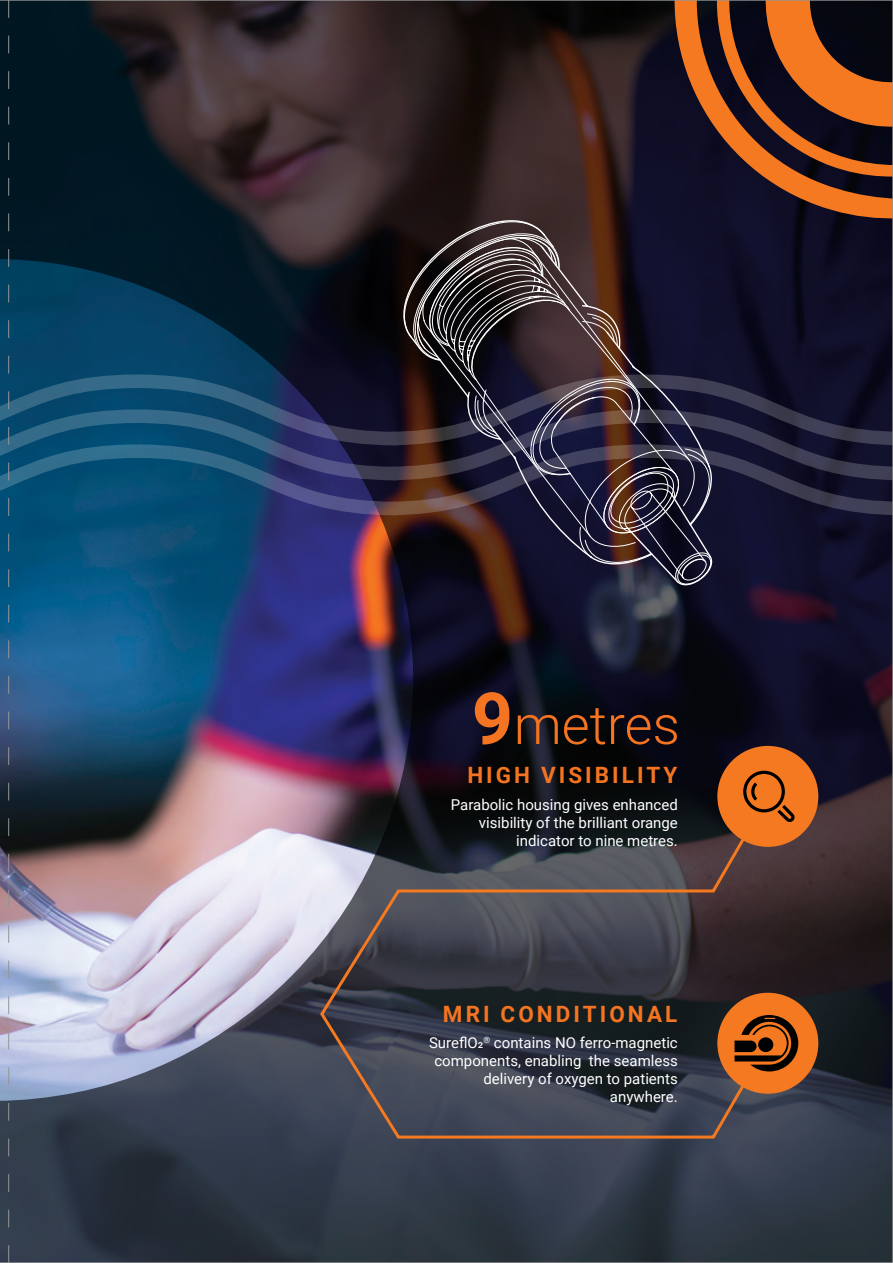
<style>
.page{position:relative;width:893px;height:1263px;background:#fff}
.page>*{position:absolute;margin:0;border:0;box-sizing:border-box;transform-origin:0 0}
.t1{font:300 54px "Roboto";color:#f47421}
.t2{font:700 22.5px "Roboto";letter-spacing:.135em;color:#f47421}
.t3{font:15px/18px "Roboto";color:#fff;text-align:right}
.s1{font-weight:700;font-size:72px}
</style>
<div class="page">
<img style="left:0;top:0;width:893px;height:1263px">
<h1 class="t1" style="left:472px;top:687px;width:210px"><span class="s1">9</span>metres</h1>
<h2 class="t2" style="left:467px;top:759px;width:212px">HIGH VISIBILITY</h2>
<p class="t3" style="left:451px;top:795px;width:228px">Parabolic housing gives enhanced visibility of the brilliant orange indicator to nine metres.</p>
<h2 class="t2" style="left:443px;top:998px;width:236px">MRI CONDITIONAL</h2>
<p class="t3" style="left:429px;top:1033px;width:250px">SureflO2<sup>®</sup> contains NO ferro-magnetic components, enabling the seamless delivery of oxygen to patients anywhere.</p>
</div>
